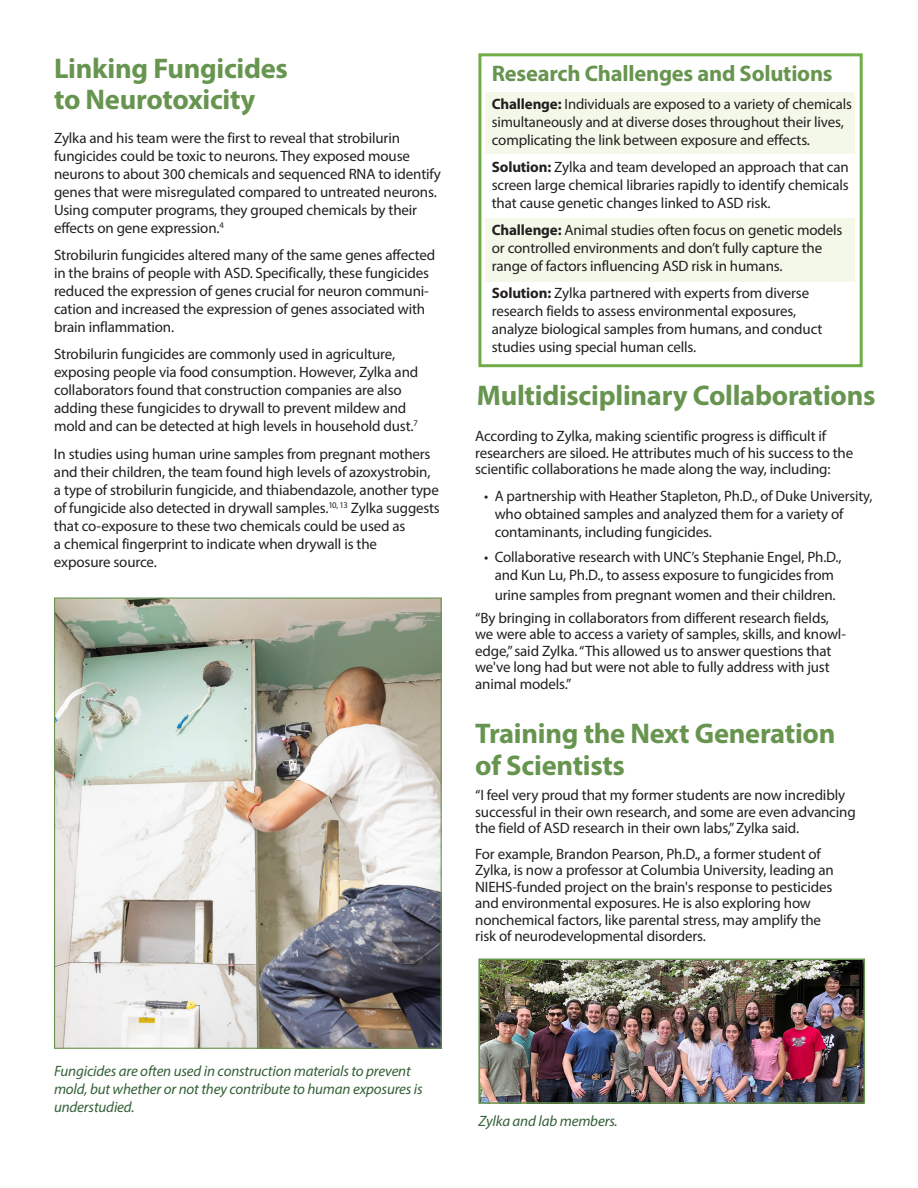
<style>
.page{position:relative;width:918px;height:1188px;background:#fff}
.page>*{position:absolute;margin:0;border:0;box-sizing:border-box;transform-origin:0 0}
.t1{font:700 28.5px/31.5px "Myriad Pro";letter-spacing:-.01em;color:#67954f}
.t2{font:700 22.5px "Myriad Pro";letter-spacing:-.01em;color:#67954f}
.t3{font:15px/18px "Myriad Pro";letter-spacing:-.01em;color:#231f20}
.t4{font:italic 15px/18px "Myriad Pro";letter-spacing:-.01em;color:#346037}
.s1{font-weight:700}
</style>
<div class="page">
<div style="left:485px;top:92px;width:370px;height:62px;background:#f3f8e8"></div>
<div style="left:485px;top:218px;width:370px;height:64px;background:#f3f8e8"></div>
<div style="left:478px;top:53px;width:385px;height:314px;border:3px solid #70ad46"></div>
<img style="left:56px;top:600px;width:384px;height:447px">
<img style="left:481px;top:961px;width:381px;height:140px">
<div style="left:478px;top:958px;width:387px;height:146px;border:2px solid #67954f"></div>
<h1 class="t1" style="left:54px;top:51px;width:235px">Linking Fungicides to Neurotoxicity</h1>
<p class="t3" style="left:54px;top:129px;width:388px">Zylka and his team were the first to reveal that strobilurin fungicides could be toxic to neurons. They exposed mouse neurons to about 300 chemicals and sequenced RNA to identify genes that were misregulated compared to untreated neurons.<br>Using computer programs, they grouped chemicals by their effects on gene expression.<sup>4</sup></p>
<p class="t3" style="left:54px;top:246px;width:383px">Strobilurin fungicides altered many of the same genes affected in the brains of people with ASD. Specifically, these fungicides reduced the expression of genes crucial for neuron communi&shy;cation and increased the expression of genes associated with brain inflammation.</p>
<p class="t3" style="left:54px;top:345px;width:366px">Strobilurin fungicides are commonly used in agriculture, exposing people via food consumption. However, Zylka and collaborators found that construction companies are also adding these fungicides to drywall to prevent mildew and mold and can be detected at high levels in household dust.<sup>7</sup></p>
<p class="t3" style="left:54px;top:444px;width:387px">In studies using human urine samples from pregnant mothers and their children, the team found high levels of azoxystrobin, a type of strobilurin fungicide, and thiabendazole, another type of fungicide also detected in drywall samples.<sup>10,</sup> <sup>13</sup> Zylka suggests that co-exposure to these two chemicals could be used as<br>a chemical fingerprint to indicate when drywall is the<br>exposure source.</p>
<h2 class="t2" style="left:492px;top:58px;width:342px">Research Challenges and Solutions</h2>
<p class="t3" style="left:492px;top:95px;width:362px"><span class="s1">Challenge:</span> Individuals are exposed to a variety of chemicals simultaneously and at diverse doses throughout their lives, complicating the link between exposure and effects.</p>
<p class="t3" style="left:492px;top:158px;width:359px;text-align:justify"><span class="s1">Solution:</span> Zylka and team developed an approach that can screen large chemical libraries rapidly to identify chemicals that cause genetic changes linked to ASD risk.</p>
<p class="t3" style="left:492px;top:221px;width:352px"><span class="s1">Challenge:</span> Animal studies often focus on genetic models or controlled environments and don’t fully capture the range of factors influencing ASD risk in humans.</p>
<p class="t3" style="left:492px;top:284px;width:332px"><span class="s1">Solution:</span> Zylka partnered with experts from diverse research fields to assess environmental exposures, analyze biological samples from humans, and conduct studies using special human cells.</p>
<h1 class="t1" style="left:477px;top:378px;width:400px">Multidisciplinary Collaborations</h1>
<p class="t3" style="left:475px;top:428px;width:380px;line-height:16.5px">According to Zylka, making scientific progress is difficult if researchers are siloed. He attributes much of his success to the scientific collaborations he made along the way, including:</p>
<p class="t3" style="left:495px;top:487px;width:379px;text-indent:-10px">• A partnership with Heather Stapleton, Ph.D., of Duke University, who obtained samples and analyzed them for a variety of contaminants, including fungicides.</p>
<p class="t3" style="left:484px;top:548px;width:359px;text-align:center">• Collaborative research with UNC’s Stephanie Engel, Ph.D., and Kun Lu, Ph.D., to assess exposure to fungicides from</p>
<p class="t3" style="left:475px;top:583px;width:362px;line-height:23.2px;text-indent:20px">urine samples from pregnant women and their children. “By bringing in collaborators from different research fields,</p>
<p class="t3" style="left:475px;top:626px;width:372px;line-height:16.5px">we were able to access a variety of samples, skills, and knowl&shy;edge,” said Zylka. “This allowed us to answer questions that we've long had but were not able to fully address with just animal models.”</p>
<h1 class="t1" style="left:475px;top:717px;width:362px">Training the Next Generation of Scientists</h1>
<p class="t3" style="left:475px;top:787px;width:382px;line-height:16.5px">“I feel very proud that my former students are now incredibly successful in their own research, and some are even advancing the field of ASD research in their own labs,” Zylka said.</p>
<p class="t3" style="left:475px;top:845px;width:360px;line-height:16.5px">For example, Brandon Pearson, Ph.D., a former student of Zylka, is now a professor at Columbia University, leading an NIEHS-funded project on the brain's response to pesticides and environmental exposures. He is also exploring how nonchemical factors, like parental stress, may amplify the risk of neurodevelopmental disorders.</p>
<p class="t4" style="left:54px;top:1062px;width:370px">Fungicides are often used in construction materials to prevent mold, but whether or not they contribute to human exposures is understudied.</p>
<p class="t4" style="left:478px;top:1111px;width:141px">Zylka and lab members.</p>
</div>
